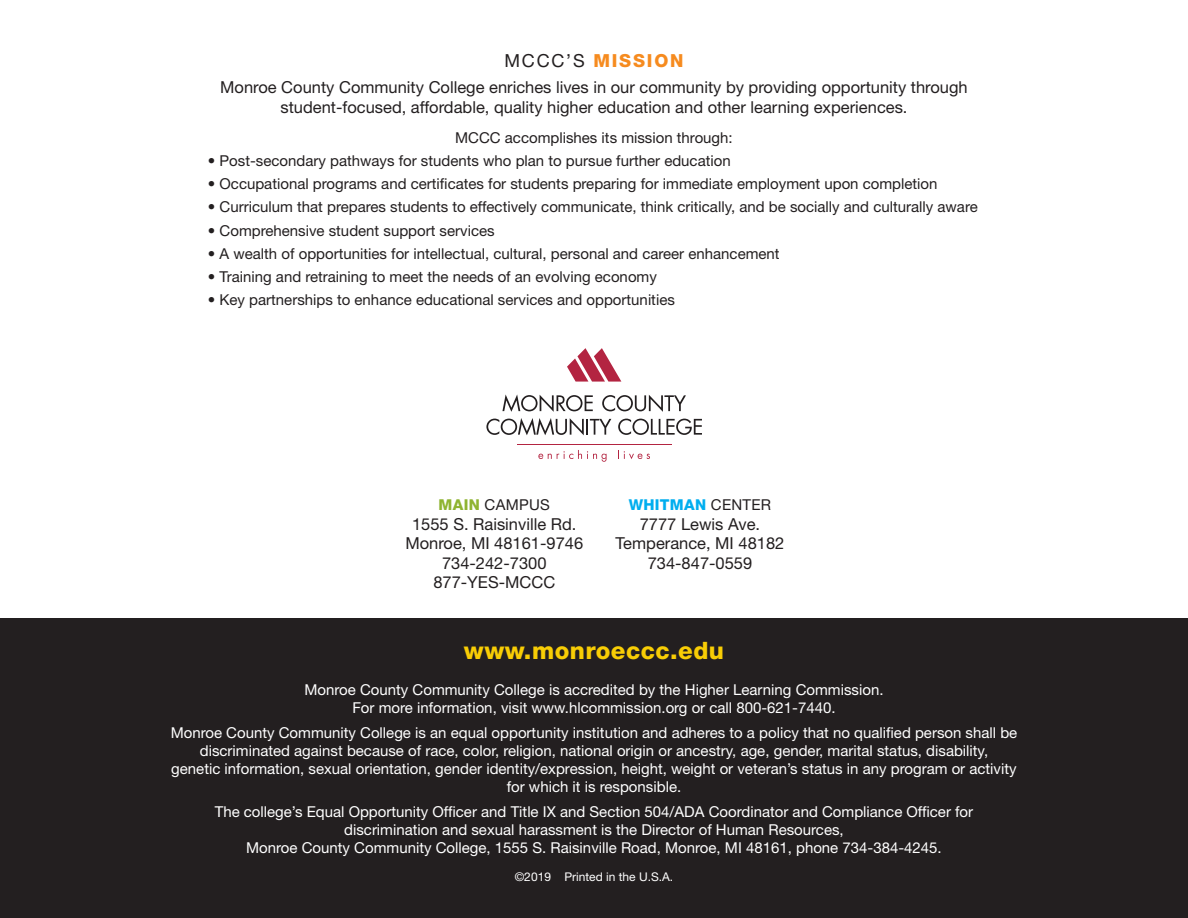
<style>
.page{position:relative;width:1188px;height:918px;background:#fff}
.page>*{position:absolute;margin:0;border:0;box-sizing:border-box;transform-origin:0 0}
.t1{font:800 24px "Helvetica Neue LT Std";letter-spacing:.02em;color:#f8cd05}
.t2{font:800 18px "Helvetica Neue LT Std";letter-spacing:.1em;color:#f68b1f}
.t3{font:16.5px/19.5px "Helvetica Neue LT Std";color:#231f20;text-align:center}
.t4{font:15px/18px "Helvetica Neue LT Std";color:#fff;text-align:center}
.t5{font:15px "Helvetica Neue LT Std";color:#231f20}
.t6{font:800 15px "Helvetica Neue LT Std";letter-spacing:.02em;color:#00aeef}
.t7{font:12px "Helvetica Neue LT Std";color:#fff}
.s1{font-weight:400;color:#231f20}
.s2{font-weight:800;color:#8fb431}
</style>
<div class="page">
<div style="left:0;top:619px;width:1188px;height:299px;background:#231f20"></div>
<svg style="left:567px;top:348px;width:54px;height:34px"></svg>
<svg style="left:538px;top:450px;width:69px;height:12px"></svg>
<svg style="left:618px;top:450px;width:32px;height:9px"></svg>
<svg style="left:486px;top:418px;width:125px;height:17px"></svg>
<svg style="left:618px;top:419px;width:84px;height:16px"></svg>
<svg style="left:502px;top:394px;width:91px;height:18px"></svg>
<svg style="left:602px;top:395px;width:84px;height:17px"></svg>
<hr style="left:517px;top:444px;width:154px;height:1px;background:#b32441">
<p class="t2" style="left:504px;top:50px;width:181px"><span class="s1">MCCC’S</span> MISSION</p>
<p class="t3" style="left:220px;top:77px;width:749px">Monroe County Community College enriches lives in our community by providing opportunity through student-focused, affordable, quality higher education and other learning experiences.</p>
<p class="t5" style="left:455px;top:128px;width:279px">MCCC accomplishes its mission through:</p>
<p class="t5" style="left:208px;top:152px;width:524px">• Post-secondary pathways for students who plan to pursue further education</p>
<p class="t5" style="left:208px;top:175px;width:731px">• Occupational programs and certificates for students preparing for immediate employment upon completion</p>
<p class="t5" style="left:208px;top:198px;width:771px">• Curriculum that prepares students to effectively communicate, think critically, and be socially and culturally aware</p>
<p class="t5" style="left:208px;top:221px;width:288px">• Comprehensive student support services</p>
<p class="t5" style="left:208px;top:245px;width:573px">• A wealth of opportunities for intellectual, cultural, personal and career enhancement</p>
<p class="t5" style="left:208px;top:268px;width:451px">• Training and retraining to meet the needs of an evolving economy</p>
<p class="t5" style="left:208px;top:291px;width:469px">• Key partnerships to enhance educational services and opportunities</p>
<p class="t5" style="left:439px;top:496px;width:113px"><span class="s2">MAIN</span> CAMPUS</p>
<p class="t3" style="left:412px;top:514px;width:166px">1555 S. Raisinville Rd.</p>
<p class="t3" style="left:405px;top:533px;width:179px">Monroe, MI 48161-9746</p>
<p class="t3" style="left:442px;top:553px;width:106px">734-242-7300</p>
<p class="t3" style="left:433px;top:572px;width:123px">877-YES-MCCC</p>
<p class="t6" style="left:629px;top:496px;width:144px">WHITMAN <span class="s1">CENTER</span></p>
<p class="t3" style="left:640px;top:514px;width:122px">7777 Lewis Ave.</p>
<p class="t3" style="left:616px;top:533px;width:170px">Temperance, MI 48182</p>
<p class="t3" style="left:648px;top:553px;width:106px">734-847-0559</p>
<p class="t1" style="left:464px;top:636px;width:262px">www.monroeccc.edu</p>
<p class="t4" style="left:304px;top:681px;width:581px">Monroe County Community College is accredited by the Higher Learning Commission.<br>For more information, visit www.hlcommission.org or call 800-621-7440.</p>
<p class="t4" style="left:171px;top:724px;width:848px">Monroe County Community College is an equal opportunity institution and adheres to a policy that no qualified person shall be discriminated against because of race, color, religion, national origin or ancestry, age, gender, marital status, disability,<br>genetic information, sexual orientation, gender identity/expression, height, weight or veteran’s status in any program or activity for which it is responsible.</p>
<p class="t4" style="left:215px;top:802px;width:760px">The college’s Equal Opportunity Officer and Title IX and Section 504/ADA Coordinator and Compliance Officer for discrimination and sexual harassment is the Director of Human Resources,<br>Monroe County Community College, 1555 S. Raisinville Road, Monroe, MI 48161, phone 734-384-4245.</p>
<p class="t7" style="left:515px;top:869px;width:160px">©2019 Printed in the U.S.A.</p>
</div>
